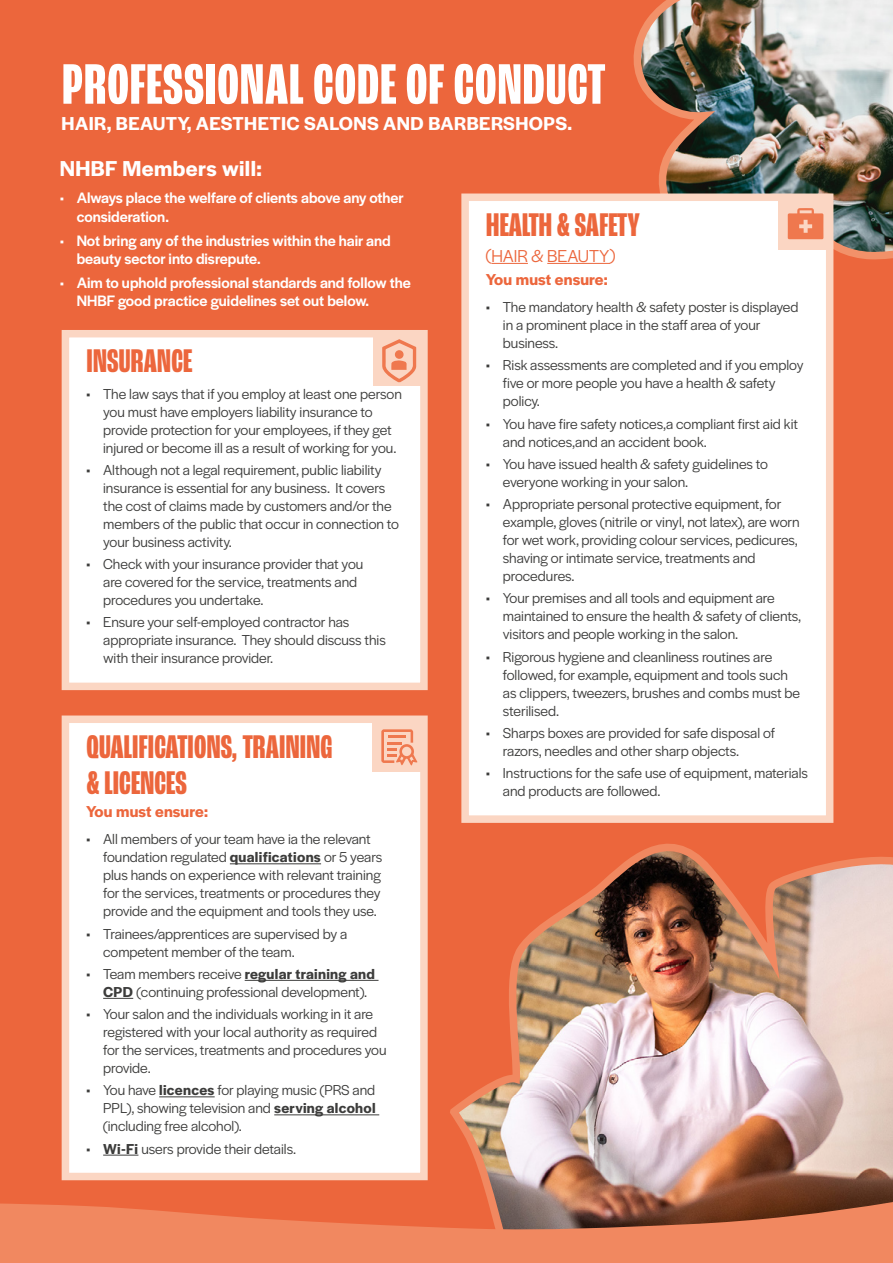
<style>
.page{position:relative;width:893px;height:1263px;background:#ec663c}
.page>*{position:absolute;margin:0;border:0;box-sizing:border-box;transform-origin:0 0}
.t1{font:700 extra-condensed 60px "Roc Grotesk";color:#fff;scale:1.15 1}
.t2{font:700 extra-condensed 34.5px/36px "Roc Grotesk";letter-spacing:-.01em;color:#ec663c;scale:1.15 1}
.t3{font:600 22.5px "Halyard Display";letter-spacing:.02em;color:#fff}
.t4{font:600 19.5px "Halyard Display";letter-spacing:.02em;color:#fff}
.t5{font:18px "Halyard Display";letter-spacing:-.005em;color:#ec663c}
.t6{font:600 16.5px "Halyard Display";letter-spacing:.01em;color:#ec663c}
.t7{font:500 15.75px/18.9px "Halyard Display";color:#fff}
.t8{font:15px/18px "Halyard Display";color:#3c3c3b}
.s1{font-weight:400;font-size:15px}
.s2{font-weight:600}
</style>
<div class="page">
<img style="left:450px;top:810px;width:443px;height:388px">
<div style="left:65px;top:334px;width:359px;height:352px;background:#fff"></div>
<div style="left:62px;top:330px;width:366px;height:360px;border:8px solid #fbd6c3"></div>
<div style="left:373px;top:334px;width:51px;height:51px;background:#fbd6c3"></div>
<svg style="left:382px;top:339px;width:34px;height:44px"></svg>
<div style="left:395px;top:350px;width:9px;height:9px;background:#ef784e;border-radius:50%"></div>
<img style="left:633px;top:0;width:260px;height:264px">
<div style="left:465px;top:197px;width:365px;height:622px;background:#fff"></div>
<hr style="left:491px;top:263px;width:37px;height:1px;background:#ec663c">
<hr style="left:547px;top:263px;width:63px;height:1px;background:#ec663c">
<div style="left:461px;top:193px;width:372px;height:630px;border:8px solid #fbd6c3"></div>
<svg style="left:0;top:1198px;width:893px;height:65px;fill:#f18860"></svg>
<div style="left:779px;top:198px;width:51px;height:51px;background:#fbd6c3"></div>
<svg style="left:788px;top:208px;width:35px;height:31px"></svg>
<div style="left:65px;top:719px;width:359px;height:457px;background:#fff"></div>
<hr style="left:230px;top:863px;width:91px;height:1px;background:#3c3c3b">
<hr style="left:245px;top:980px;width:133px;height:1px;background:#3c3c3b">
<hr style="left:103px;top:998px;width:30px;height:1px;background:#3c3c3b">
<hr style="left:159px;top:1096px;width:56px;height:1px;background:#3c3c3b">
<hr style="left:274px;top:1114px;width:105px;height:1px;background:#3c3c3b">
<hr style="left:103px;top:1155px;width:35px;height:1px;background:#3c3c3b">
<div style="left:62px;top:715px;width:366px;height:465px;border:8px solid #fbd6c3"></div>
<div style="left:373px;top:720px;width:51px;height:52px;background:#fbd6c3"></div>
<svg style="left:381px;top:729px;width:36px;height:36px"></svg>
<h1 class="t1" style="left:62px;top:50px;width:474px">PROFESSIONAL CODE OF CONDUCT</h1>
<h3 class="t4" style="left:62px;top:110px;width:512px">HAIR, BEAUTY, AESTHETIC SALONS AND BARBERSHOPS.</h3>
<h3 class="t3" style="left:60px;top:152px;width:204px">NHBF Members will:</h3>
<p class="t7" style="left:77px;top:188px;width:329px;text-indent:-17px"><span class="s1">•</span> Always place the welfare of clients above any other consideration.</p>
<p class="t7" style="left:77px;top:230px;width:316px;text-indent:-17px"><span class="s1">•</span> Not bring any of the industries within the hair and beauty sector into disrepute.</p>
<p class="t7" style="left:77px;top:272px;width:336px;text-indent:-17px"><span class="s1">•</span> Aim to uphold professional standards and follow the<br>NHBF good practice guidelines set out below.</p>
<h2 class="t2" style="left:86px;top:343px;width:94px">INSURANCE</h2>
<p class="t8" style="left:103px;top:384px;width:300px;text-indent:-17px">• The law says that if you employ at least one person you must have employers liability insurance to provide protection for your employees, if they get injured or become ill as a result of working for you.</p>
<p class="t8" style="left:103px;top:460px;width:297px;text-indent:-17px">• Although not a legal requirement, public liability insurance is essential for any business. It covers the cost of claims made by customers and/or the members of the public that occur in connection to your business activity.</p>
<p class="t8" style="left:103px;top:554px;width:262px;text-indent:-17px">• Check with your insurance provider that you are covered for the service, treatments and procedures you undertake.</p>
<p class="t8" style="left:103px;top:613px;width:284px;text-indent:-17px">• Ensure your self-employed contractor has appropriate insurance. They should discuss this with their insurance provider.</p>
<h2 class="t2" style="left:86px;top:729px;width:216px">QUALIFICATIONS, TRAINING &amp; LICENCES</h2>
<p class="t6" style="left:86px;top:800px;width:123px">You must ensure:</p>
<p class="t8" style="left:103px;top:829px;width:281px;text-indent:-17px">• All members of your team have ia the relevant foundation regulated <span class="s2">qualifications</span> or 5 years plus hands on experience with relevant training for the services, treatments or procedures they provide and the equipment and tools they use.</p>
<p class="t8" style="left:103px;top:924px;width:246px;text-indent:-17px">• Trainees/apprentices are supervised by a competent member of the team.</p>
<p class="t8" style="left:103px;top:964px;width:273px;text-indent:-17px">• Team members receive <span class="s2">regular training and<br>CPD</span> (continuing professional development).</p>
<p class="t8" style="left:103px;top:1004px;width:285px;text-indent:-17px">• Your salon and the individuals working in it are registered with your local authority as required for the services, treatments and procedures you provide.</p>
<p class="t8" style="left:103px;top:1080px;width:274px;text-align:justify;text-indent:-17px">• You have <span class="s2">licences</span> for playing music (PRS and PPL), showing television and <span class="s2">serving alcohol </span>(including free alcohol).</p>
<p class="t8" style="left:86px;top:1139px;width:211px">• <span class="s2">Wi-Fi</span> users provide their details.</p>
<h2 class="t2" style="left:486px;top:207px;width:136px">HEALTH &amp; SAFETY</h2>
<p class="t5" style="left:486px;top:243px;width:131px">(HAIR &amp; BEAUTY)</p>
<p class="t6" style="left:486px;top:268px;width:123px">You must ensure:</p>
<p class="t8" style="left:503px;top:297px;width:297px;text-indent:-17px">• The mandatory health &amp; safety poster is displayed in a prominent place in the staff area of your business.</p>
<p class="t8" style="left:503px;top:356px;width:302px;text-indent:-17px">• Risk assessments are completed and if you employ five or more people you have a health &amp; safety policy.</p>
<p class="t8" style="left:503px;top:414px;width:297px;text-indent:-17px">• You have fire safety notices,a compliant first aid kit and notices,and an accident book.</p>
<p class="t8" style="left:503px;top:454px;width:266px;text-indent:-17px">• You have issued health &amp; safety guidelines to everyone working in your salon.</p>
<p class="t8" style="left:503px;top:494px;width:298px;text-indent:-17px">• Appropriate personal protective equipment, for example, gloves (nitrile or vinyl, not latex), are worn for wet work, providing colour services, pedicures, shaving or intimate service, treatments and procedures.</p>
<p class="t8" style="left:503px;top:589px;width:300px;text-indent:-17px">• Your premises and all tools and equipment are maintained to ensure the health &amp; safety of clients, visitors and people working in the salon.</p>
<p class="t8" style="left:503px;top:647px;width:299px;text-indent:-17px">• Rigorous hygiene and cleanliness routines are followed, for example, equipment and tools such as clippers, tweezers, brushes and combs must be sterilised.</p>
<p class="t8" style="left:503px;top:723px;width:273px;text-indent:-17px">• Sharps boxes are provided for safe disposal of razors, needles and other sharp objects.</p>
<p class="t8" style="left:503px;top:763px;width:307px;text-indent:-17px">• Instructions for the safe use of equipment, materials and products are followed.</p>
</div>
